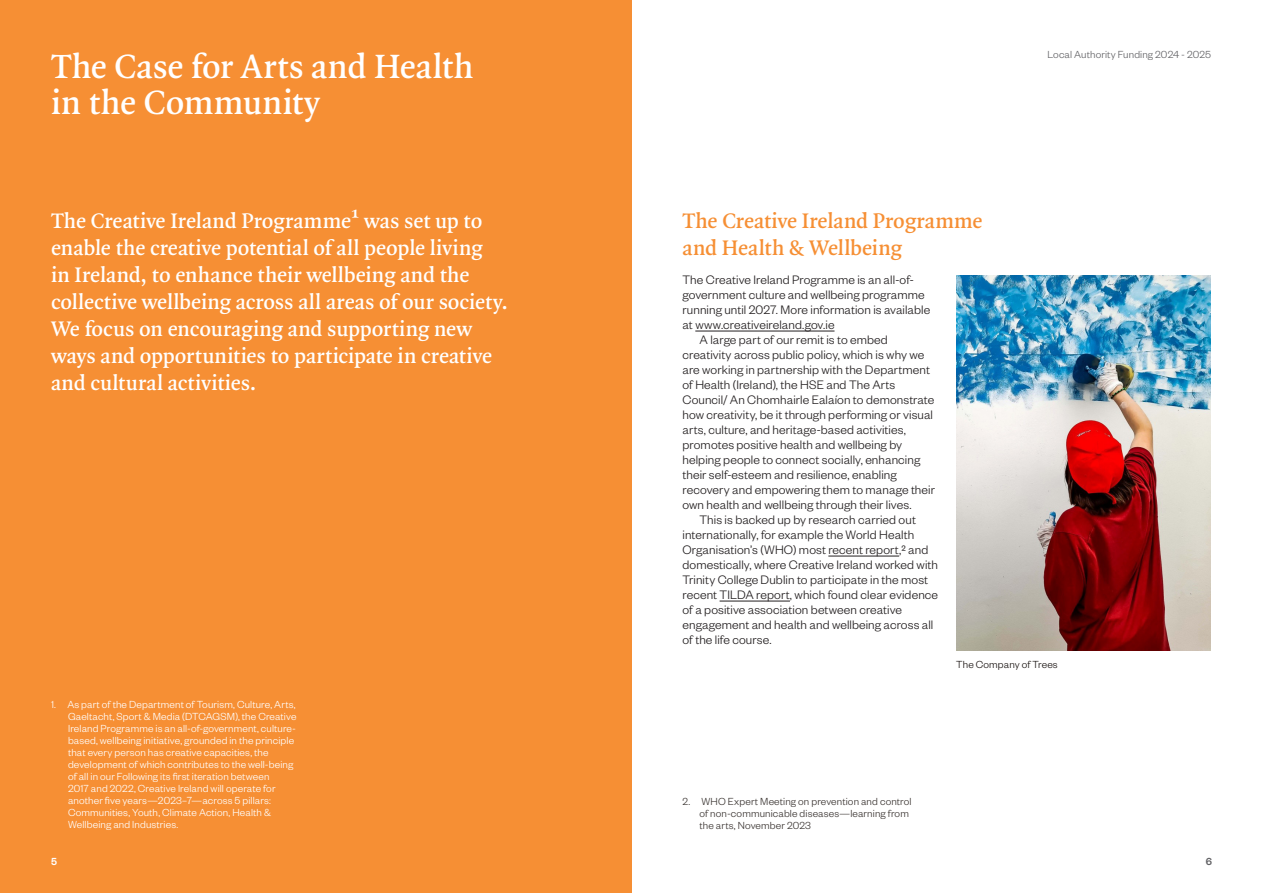
<style>
.page{position:relative;width:1263px;height:893px;background:#fff}
.page>*{position:absolute;margin:0;border:0;box-sizing:border-box;transform-origin:0 0}
.Heading_1{font:600 36px/36px "Quadraat OT";color:#fff}
.Large_Paragraph{font:600 22.5px/27px "Quadraat OT";letter-spacing:-.005em;color:#fff}
.Large_Paragraph-2{font:600 22.5px/27px "Quadraat OT";color:#f68f34}
.Body{font:300 13.5px/15px "Founders Grotesk";letter-spacing:.005em;color:#231f20}
.Large_Paragraph-3{font:300 13.5px/15px "Founders Grotesk";letter-spacing:.005em;color:#231f20}
.footnotes{font:300 11.25px/12px "Founders Grotesk";letter-spacing:.01em;color:#fff}
.footnotes-2{font:300 11.25px/12px "Founders Grotesk";letter-spacing:.015em;color:#3b3532}
.t1{font:300 11.25px "Founders Grotesk";letter-spacing:.01em;color:#636366}
.t2{font:300 11.25px "Founders Grotesk";letter-spacing:.015em;color:#1b1513}
.t3{font:500 11.25px "Founders Grotesk";color:#fff}
.t4{font:500 11.25px "Founders Grotesk";color:#636366}
</style>
<div class="page">
<div style="left:0;top:0;width:631px;height:893px;background:#f68f34"></div>
<hr style="left:695px;top:331px;width:139px;height:1px;background:#231f20">
<hr style="left:828px;top:556px;width:71px;height:1px;background:#231f20">
<hr style="left:720px;top:601px;width:70px;height:1px;background:#231f20">
<img style="left:956px;top:275px;width:254px;height:375px">
<p class="Heading_1" style="left:51px;top:48px;width:424px">The Case for Arts and Health in the Community</p>
<p class="Large_Paragraph" style="left:51px;top:207px;width:458px">The Creative Ireland Programme¹ was set up to enable the creative potential of all people living<br>in Ireland, to enhance their wellbeing and the collective wellbeing across all areas of our society.<br>We focus on encouraging and supporting new ways and opportunities to participate in creative and cultural activities.</p>
<p class="footnotes" style="left:68px;top:698px;width:230px;text-indent:-17px">1. As part of the Department of Tourism, Culture, Arts, Gaeltacht, Sport &amp; Media (DTCAGSM), the Creative Ireland Programme is an all-of-government, culture&shy;based, wellbeing initiative, grounded in the principle that every person has creative capacities, the development of which contributes to the well-being of all in our Following its first iteration between<br>2017 and 2022, Creative Ireland will operate for another five years—2023–7—across 5 pillars:<br>Communities, Youth, Climate Action, Health &amp; Wellbeing and Industries.</p>
<p class="Large_Paragraph-2" style="left:682px;top:207px;width:302px">The Creative Ireland Programme and Health &amp; Wellbeing</p>
<p class="Large_Paragraph-3" style="left:682px;top:271px;width:249px">The Creative Ireland Programme is an all-of&shy;government culture and wellbeing programme running until 2027. More information is available at www.creativeireland.gov.ie</p>
<p class="Body" style="left:682px;top:331px;width:254px;text-indent:17px">A large part of our remit is to embed creativity across public policy, which is why we are working in partnership with the Department of Health (Ireland), the HSE and The Arts Council/ An Chomhairle Ealaíon to demonstrate how creativity, be it through performing or visual arts, culture, and heritage-based activities, promotes positive health and wellbeing by helping people to connect socially, enhancing their self-esteem and resilience, enabling recovery and empowering them to manage their own health and wellbeing through their lives.</p>
<p class="Body" style="left:682px;top:511px;width:257px;text-indent:17px">This is backed up by research carried out internationally, for example the World Health Organisation’s (WHO) most recent report,² and domestically, where Creative Ireland worked with Trinity College Dublin to participate in the most recent TILDA report, which found clear evidence of a positive association between creative engagement and health and wellbeing across all of the life course.</p>
<p class="t1" style="left:1047px;top:48px;width:165px">Local Authority Funding 2024 - 2025</p>
<p class="t2" style="left:956px;top:658px;width:103px">The Company of Trees</p>
<p class="footnotes-2" style="left:699px;top:795px;width:214px;text-indent:-17px">2. WHO Expert Meeting on prevention and control of non-communicable diseases—learning from the arts, November 2023</p>
<p class="t3" style="left:51px;top:854px;width:7px">5</p>
<p class="t4" style="left:1206px;top:854px;width:8px">6</p>
</div>
